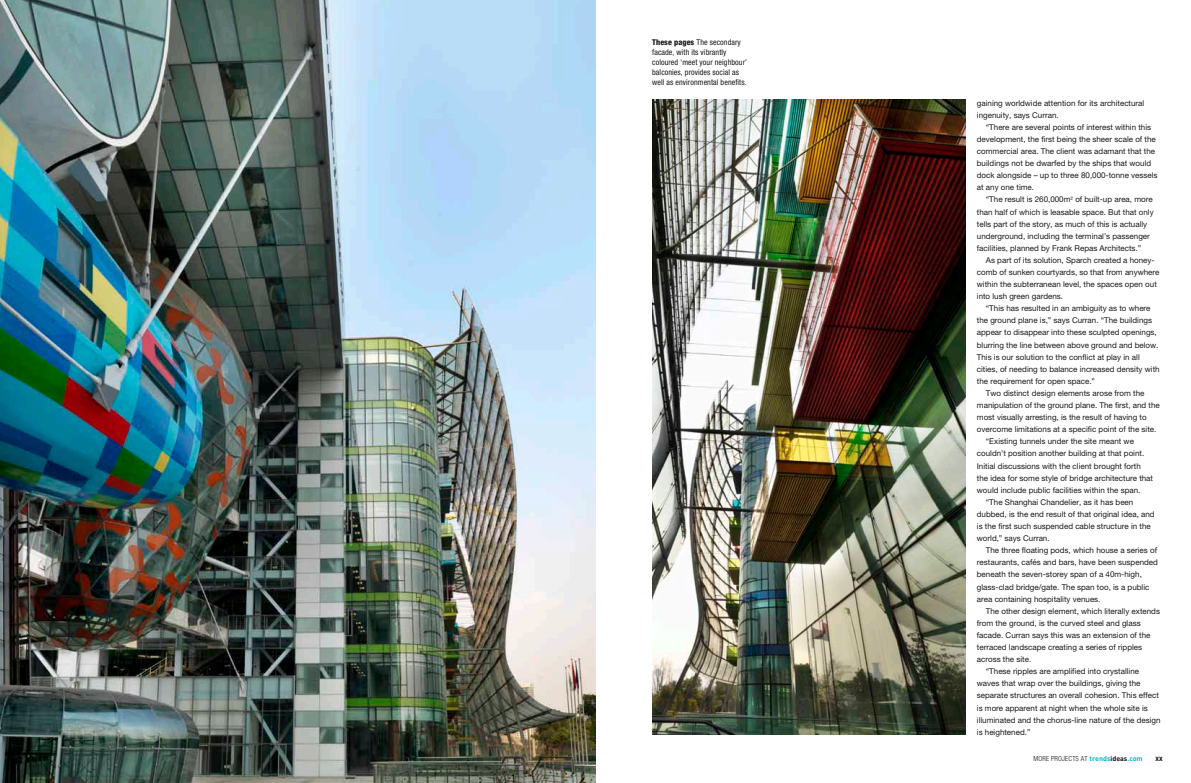
<style>
.page{position:relative;width:1191px;height:783px;background:#fff}
.page>*{position:absolute;margin:0;border:0;box-sizing:border-box;transform-origin:0 0}
.t1{font:8px/12.1px "Helvetica Neue";color:#1a171c}
.t2{font:condensed 8px/10px "Helvetica Neue";letter-spacing:.01em;color:#1a171c}
.t3{font:700 condensed 7.8px "Helvetica Neue";color:#1a171c}
.t4{font:300 condensed 7px "Helvetica Neue";letter-spacing:.02em;color:#1a171c}
.s1{font-weight:800}
.s2{font-weight:800;color:#fff}
.s3{font-family:"DIN";font-weight:700;font-stretch:normal;color:#06b5ce}
.s4{font-family:"DIN";font-weight:700;font-stretch:normal}
</style>
<div class="page">
<img style="left:0;top:0;width:595px;height:782px">
<img style="left:652px;top:99px;width:313px;height:635px">
<p class="t2" style="left:652px;top:37px;width:96px"><span class="s1">These pages</span><span class="s2">:</span>The secondary facade, with its vibrantly coloured ‘meet your neighbour’ balconies, provides social as well as environmental benefits.</p>
<p class="t1" style="left:977px;top:97px;width:169px">gaining worldwide attention for its architectural ingenuity, says Curran.</p>
<p class="t1" style="left:977px;top:121px;width:182px;text-indent:9px">“There are several points of interest within this development, the first being the sheer scale of the commercial area. The client was adamant that the buildings not be dwarfed by the ships that would dock alongside – up to three 80,000-tonne vessels at any one time.</p>
<p class="t1" style="left:977px;top:193px;width:178px;text-indent:9px">“The result is 260,000m<sup>2</sup> of built-up area, more than half of which is leasable space. But that only tells part of the story, as much of this is actually underground, including the terminal’s passenger facilities, planned by Frank Repas Architects.”</p>
<p class="t1" style="left:977px;top:254px;width:184px;text-indent:9px">As part of its solution, Sparch created a honey&shy;comb of sunken courtyards, so that from anywhere within the subterranean level, the spaces open out into lush green gardens.</p>
<p class="t1" style="left:986px;top:302px;width:166px">“This has resulted in an ambiguity as to where</p>
<p class="t1" style="left:977px;top:314px;width:177px">the ground plane is,” says Curran. “The buildings</p>
<p class="t1" style="left:977px;top:326px;width:181px">appear to disappear into these sculpted openings,</p>
<p class="t1" style="left:977px;top:338px;width:183px">blurring the line between above ground and below.</p>
<p class="t1" style="left:977px;top:350px;width:164px">This is our solution to the conflict at play in all</p>
<p class="t1" style="left:977px;top:362px;width:184px">cities, of needing to balance increased density with</p>
<p class="t1" style="left:977px;top:375px;width:120px">the requirement for open space.”</p>
<p class="t1" style="left:986px;top:387px;width:160px">Two distinct design elements arose from the</p>
<p class="t1" style="left:977px;top:399px;width:184px">manipulation of the ground plane. The first, and the</p>
<p class="t1" style="left:977px;top:411px;width:171px">most visually arresting, is the result of having to</p>
<p class="t1" style="left:977px;top:423px;width:181px">overcome limitations at a specific point of the site.</p>
<p class="t1" style="left:986px;top:435px;width:150px">“Existing tunnels under the site meant we</p>
<p class="t1" style="left:977px;top:447px;width:169px">couldn’t position another building at that point.</p>
<p class="t1" style="left:977px;top:459px;width:165px">Initial discussions with the client brought forth</p>
<p class="t1" style="left:977px;top:471px;width:178px">the idea for some style of bridge architecture that</p>
<p class="t1" style="left:977px;top:483px;width:165px">would include public facilities within the span.</p>
<p class="t1" style="left:986px;top:495px;width:149px">“The Shanghai Chandelier, as it has been</p>
<p class="t1" style="left:977px;top:508px;width:179px">dubbed, is the end result of that original idea, and</p>
<p class="t1" style="left:977px;top:520px;width:175px">is the first such suspended cable structure in the</p>
<p class="t1" style="left:977px;top:532px;width:74px">world,” says Curran.</p>
<p class="t1" style="left:986px;top:544px;width:173px">The three floating pods, which house a series of</p>
<p class="t1" style="left:977px;top:556px;width:182px">restaurants, cafés and bars, have been suspended</p>
<p class="t1" style="left:977px;top:568px;width:166px">beneath the seven-storey span of a 40m-high,</p>
<p class="t1" style="left:977px;top:580px;width:174px">glass-clad bridge/gate. The span too, is a public</p>
<p class="t1" style="left:977px;top:592px;width:125px">area containing hospitality venues.</p>
<p class="t1" style="left:986px;top:604px;width:176px">The other design element, which literally extends</p>
<p class="t1" style="left:977px;top:616px;width:165px">from the ground, is the curved steel and glass</p>
<p class="t1" style="left:977px;top:628px;width:175px">facade. Curran says this was an extension of the</p>
<p class="t1" style="left:977px;top:640px;width:167px">terraced landscape creating a series of ripples</p>
<p class="t1" style="left:977px;top:653px;width:56px">across the site.</p>
<p class="t1" style="left:986px;top:665px;width:155px">“These ripples are amplified into crystalline</p>
<p class="t1" style="left:977px;top:677px;width:165px">waves that wrap over the buildings, giving the</p>
<p class="t1" style="left:977px;top:689px;width:184px">separate structures an overall cohesion. This effect</p>
<p class="t1" style="left:977px;top:701px;width:172px">is more apparent at night when the whole site is</p>
<p class="t1" style="left:977px;top:713px;width:185px">illuminated and the chorus-line nature of the design</p>
<p class="t1" style="left:977px;top:725px;width:55px">is heightened.”</p>
<p class="t4" style="left:1033px;top:754px;width:111px">MORE PROJECTS AT <span class="s3">trends</span><span class="s4">ideas</span><span class="s3">.com</span></p>
<p class="t3" style="left:1155px;top:753px;width:9px">xx</p>
</div>
